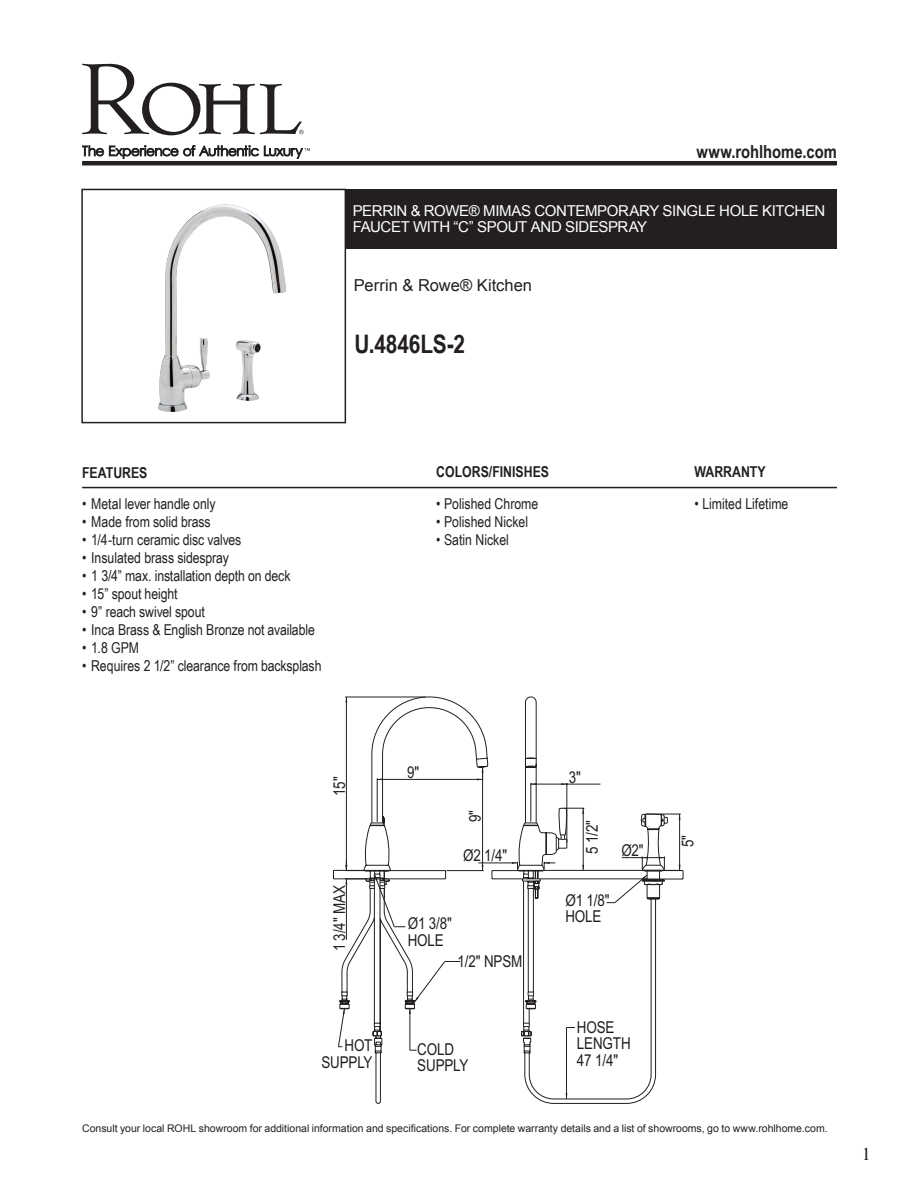
<style>
.page{position:relative;width:918px;height:1188px;background:#fff}
.page>*{position:absolute;margin:0;border:0;box-sizing:border-box;transform-origin:0 0}
.Product_Info_Nest{font:700 25.5px "Arial Narrow";letter-spacing:-.005em;color:#231f20}
.t1{font:700 18px "Arial Narrow";color:#231f20}
.t2{font:18px "Times";color:#231f20}
.t3{font:16.5px "Arial";color:#231f20}
.t4{font:16.35px/16.4px "Arial Narrow";letter-spacing:-.01em;color:#231f20}
.Product_Info_Nest-2{font:15px "Arial Narrow";letter-spacing:-.005em;color:#231f20}
.Product_Title_Bar{font:15px/16.5px "Arial";letter-spacing:-.025em;color:#fff}
.t5{font:700 15px "Arial Narrow";color:#231f20}
.t6{font:10.5px "Arial";color:#231f20}
</style>
<div class="page">
<svg style="left:82px;top:64px;width:222px;height:71px"></svg>
<svg style="left:82px;top:145px;width:228px;height:14px"></svg>
<hr style="left:82px;top:161px;width:755px;height:4px;background:#231f20">
<div style="left:346px;top:189px;width:491px;height:59px;background:#231f20"></div>
<div style="left:81px;top:189px;width:265px;height:234px;border:2px solid #231f20"></div>
<hr style="left:82px;top:487px;width:755px;height:1px;background:#231f20">
<svg style="left:338px;top:697px;width:346px;height:407px"></svg>
<hr style="left:531px;top:784px;width:69px;height:1px;background:#231f20">
<hr style="left:567px;top:783px;width:1px;height:60px;background:#231f20">
<hr style="left:530px;top:783px;width:1px;height:39px;background:#231f20">
<img style="left:158px;top:204px;width:129px;height:208px">
<p class="t1" style="left:696px;top:138px;width:142px">www.rohlhome.com</p>
<p class="Product_Title_Bar" style="left:353px;top:202px;width:474px">PERRIN &amp; ROWE® MIMAS CONTEMPORARY SINGLE HOLE KITCHEN<br>FAUCET WITH “C” SPOUT AND SIDESPRAY</p>
<p class="t3" style="left:354px;top:274px;width:180px">Perrin &amp; Rowe® Kitchen</p>
<p class="Product_Info_Nest" style="left:354px;top:325px;width:112px">U.4846LS-2</p>
<p class="t5" style="left:82px;top:461px;width:67px">FEATURES</p>
<p class="Product_Info_Nest-2" style="left:82px;top:495px;width:135px">• Metal lever handle only</p>
<p class="Product_Info_Nest-2" style="left:82px;top:513px;width:130px">• Made from solid brass</p>
<p class="Product_Info_Nest-2" style="left:82px;top:531px;width:161px">• 1/4-turn ceramic disc valves</p>
<p class="Product_Info_Nest-2" style="left:82px;top:549px;width:148px">• Insulated brass sidespray</p>
<p class="Product_Info_Nest-2" style="left:82px;top:567px;width:210px">• 1 3/4” max. installation depth on deck</p>
<p class="Product_Info_Nest-2" style="left:82px;top:585px;width:97px">• 15” spout height</p>
<p class="Product_Info_Nest-2" style="left:82px;top:603px;width:124px">• 9” reach swivel spout</p>
<p class="Product_Info_Nest-2" style="left:82px;top:621px;width:234px">• Inca Brass &amp; English Bronze not available</p>
<p class="Product_Info_Nest-2" style="left:82px;top:639px;width:59px">• 1.8 GPM</p>
<p class="Product_Info_Nest-2" style="left:82px;top:657px;width:241px">• Requires 2 1/2” clearance from backsplash</p>
<p class="t5" style="left:436px;top:461px;width:114px">COLORS/FINISHES</p>
<p class="Product_Info_Nest-2" style="left:436px;top:495px;width:104px">• Polished Chrome</p>
<p class="Product_Info_Nest-2" style="left:436px;top:513px;width:93px">• Polished Nickel</p>
<p class="Product_Info_Nest-2" style="left:436px;top:531px;width:74px">• Satin Nickel</p>
<p class="t4" style="left:331px;top:796px;width:21px;rotate:-90deg">15"</p>
<p class="t4" style="left:331px;top:951px;width:67px;rotate:-90deg">1 3/4" MAX</p>
<p class="t4" style="left:321px;top:1037px;width:53px;text-align:right">HOT<br>SUPPLY</p>
<p class="t4" style="left:407px;top:764px;width:14px">9"</p>
<p class="t4" style="left:408px;top:915px;width:46px">Ø1 3/8"<br>HOLE</p>
<p class="t4" style="left:569px;top:769px;width:14px">3"</p>
<p class="t4" style="left:467px;top:822px;width:14px;rotate:-90deg">9"</p>
<p class="t4" style="left:584px;top:854px;width:35px;rotate:-90deg">5 1/2"</p>
<p class="t4" style="left:463px;top:847px;width:46px">Ø2 1/4"</p>
<p class="t4" style="left:621px;top:842px;width:24px">Ø2"</p>
<p class="t4" style="left:565px;top:892px;width:46px">Ø1 1/8"<br>HOLE</p>
<p class="t4" style="left:458px;top:953px;width:66px">1/2" NPSM</p>
<p class="t4" style="left:417px;top:1041px;width:53px">COLD<br>SUPPLY</p>
<p class="t4" style="left:577px;top:1019px;width:55px">HOSE<br>LENGTH<br>47 1/4"</p>
<p class="t5" style="left:695px;top:461px;width:73px">WARRANTY</p>
<p class="Product_Info_Nest-2" style="left:695px;top:495px;width:95px">• Limited Lifetime</p>
<p class="t4" style="left:680px;top:847px;width:14px;rotate:-90deg">5"</p>
<p class="t6" style="left:82px;top:1121px;width:747px">Consult your local ROHL showroom for additional information and specifications. For complete warranty details and a list of showrooms, go to www.rohlhome.com.</p>
<p class="t2" style="left:862px;top:1138px;width:10px">1</p>
</div>
